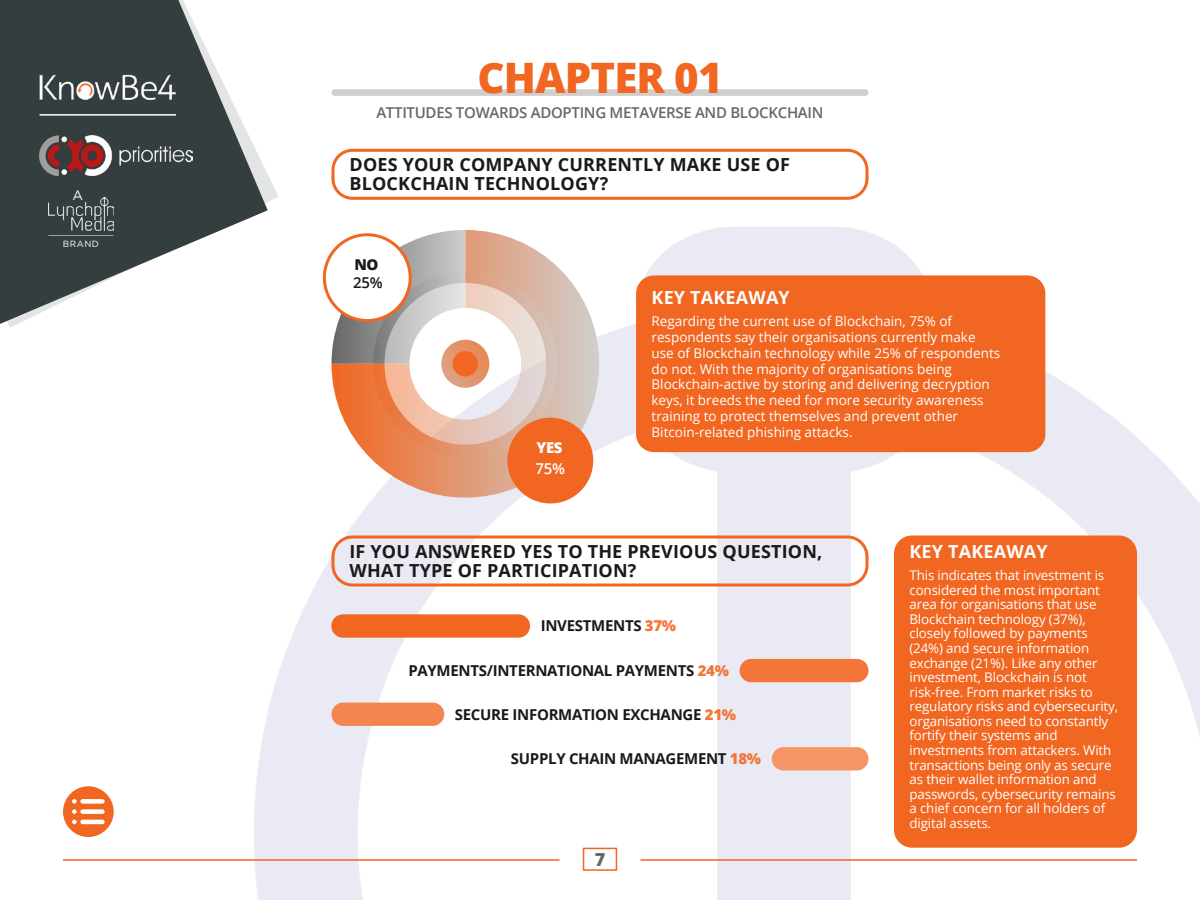
<style>
.page{position:relative;width:1200px;height:900px;background:#fff}
.page>*{position:absolute;margin:0;border:0;box-sizing:border-box;transform-origin:0 0}
.t1{font:800 42px "Open Sans";letter-spacing:-.02em;color:#f16621}
.t2{font:700 18px/19.5px "Open Sans";letter-spacing:.01em;color:#1a1a1a}
.t3{font:700 18px "Open Sans";letter-spacing:.01em;color:#fff}
.t4{font:800 18px "Open Sans";color:#676767}
.t5{font:700 15px "Open Sans";letter-spacing:-.02em;color:#1a1a1a}
.t6{font:600 15px "Open Sans";letter-spacing:-.02em;color:#676767}
.t7{font:800 15px "Open Sans";color:#fff}
.t8{font:600 15px "Open Sans";color:#fff}
.t9{font:600 15px "Open Sans";color:#1a1a1a}
.t10{font:800 15px "Open Sans";color:#1a1a1a}
.t11{font:13.5px/15.8px "Open Sans";color:#fff}
.t12{font:13.5px "Gotham";color:#fff}
.t13{font:13.35px/14.5px "Open Sans";letter-spacing:-.01em;color:#fff}
.t14{font:9px "Gotham";letter-spacing:.05em;color:#fff}
.s1{font-weight:800;color:#f37537}
</style>
<div class="page">
<svg style="left:0;top:0;width:268px;height:327px;fill:#353e3f"></svg>
<img style="left:39px;top:135px;width:154px;height:40px">
<img style="left:27px;top:67px;width:153px;height:40px">
<hr style="left:39px;top:114px;width:137px;height:2px;background:#fff">
<img style="left:48px;top:197px;width:66px;height:33px">
<svg style="left:48px;top:235px;width:66px;height:1px"></svg>
<img style="left:190px;top:186px;width:1010px;height:714px">
<div style="left:583px;top:848px;width:34px;height:23px;border:2px solid #f16621"></div>
<hr style="left:63px;top:859px;width:497px;height:2px;background:#f16621">
<hr style="left:640px;top:859px;width:497px;height:2px;background:#f16621">
<svg style="left:63px;top:786px;width:51px;height:51px"></svg>
<svg style="left:332px;top:230px;width:267px;height:268px"></svg>
<svg style="left:332px;top:230px;width:226px;height:226px"></svg>
<div style="left:507px;top:418px;width:86px;height:85px;background:#f16621;border-radius:50%"></div>
<div style="left:324px;top:235px;width:86px;height:86px;background:#fff;border-radius:50%"></div>
<div style="left:323px;top:233px;width:89px;height:89px;border:3px solid #f16621;border-radius:50%"></div>
<div style="left:636px;top:275px;width:409px;height:177px;background:#f16621;border-radius:18px"></div>
<div style="left:772px;top:747px;width:96px;height:23px;background:#f59464;border-radius:12px"></div>
<div style="left:332px;top:703px;width:112px;height:23px;background:#f4854e;border-radius:12px"></div>
<div style="left:740px;top:659px;width:129px;height:23px;background:#f37537;border-radius:12px"></div>
<div style="left:331px;top:614px;width:199px;height:24px;background:#f16621;border-radius:12px"></div>
<div style="left:894px;top:536px;width:243px;height:312px;background:#f16621;border-radius:18px"></div>
<svg style="left:441px;top:340px;width:48px;height:48px"></svg>
<div style="left:453px;top:351px;width:25px;height:26px;background:#f16621;border-radius:50%"></div>
<div style="left:331px;top:89px;width:537px;height:7px;background:#d0cfcd;border-radius:3px"></div>
<div style="left:332px;top:149px;width:536px;height:51px;border:3px solid #f16621;border-radius:20px"></div>
<div style="left:332px;top:536px;width:536px;height:50px;border:3px solid #f16621;border-radius:20px"></div>
<p class="t12" style="left:72px;top:186px;width:12px">A</p>
<p class="t14" style="left:63px;top:238px;width:37px">BRAND</p>
<h1 class="t1" style="left:477px;top:46px;width:247px">CHAPTER 01</h1>
<p class="t6" style="left:376px;top:102px;width:449px">ATTITUDES TOWARDS ADOPTING METAVERSE AND BLOCKCHAIN</p>
<h2 class="t2" style="left:350px;top:154px;width:442px">DOES YOUR COMPANY CURRENTLY MAKE USE OF<br>BLOCKCHAIN TECHNOLOGY?</h2>
<p class="t10" style="left:354px;top:254px;width:26px">NO</p>
<p class="t9" style="left:353px;top:272px;width:31px">25%</p>
<p class="t7" style="left:536px;top:437px;width:28px">YES</p>
<p class="t8" style="left:536px;top:458px;width:31px">75%</p>
<h2 class="t3" style="left:652px;top:285px;width:140px">KEY TAKEAWAY</h2>
<p class="t11" style="left:652px;top:313px;width:350px">Regarding the current use of Blockchain, 75% of respondents say their organisations currently make use of Blockchain technology while 25% of respondents do not. With the majority of organisations being Blockchain-active by storing and delivering decryption keys, it breeds the need for more security awareness training to protect themselves and prevent other Bitcoin-related phishing attacks.</p>
<h2 class="t2" style="left:350px;top:541px;width:474px">IF YOU ANSWERED YES TO THE PREVIOUS QUESTION,<br>WHAT TYPE OF PARTICIPATION?</h2>
<p class="t5" style="left:541px;top:615px;width:137px">INVESTMENTS <span class="s1">37%</span></p>
<p class="t5" style="left:408px;top:660px;width:322px">PAYMENTS/INTERNATIONAL PAYMENTS <span class="s1">24%</span></p>
<p class="t5" style="left:455px;top:704px;width:283px">SECURE INFORMATION EXCHANGE <span class="s1">21%</span></p>
<p class="t5" style="left:511px;top:748px;width:252px">SUPPLY CHAIN MANAGEMENT <span class="s1">18%</span></p>
<h2 class="t4" style="left:595px;top:845px;width:12px">7</h2>
<h2 class="t3" style="left:909px;top:539px;width:140px">KEY TAKEAWAY</h2>
<p class="t13" style="left:909px;top:567px;width:210px">This indicates that investment is considered the most important area for organisations that use<br>Blockchain technology (37%), closely followed by payments (24%) and secure information exchange (21%). Like any other investment, Blockchain is not risk-free. From market risks to regulatory risks and cybersecurity, organisations need to constantly fortify their systems and investments from attackers. With transactions being only as secure as their wallet information and passwords, cybersecurity remains a chief concern for all holders of digital assets.</p>
</div>
